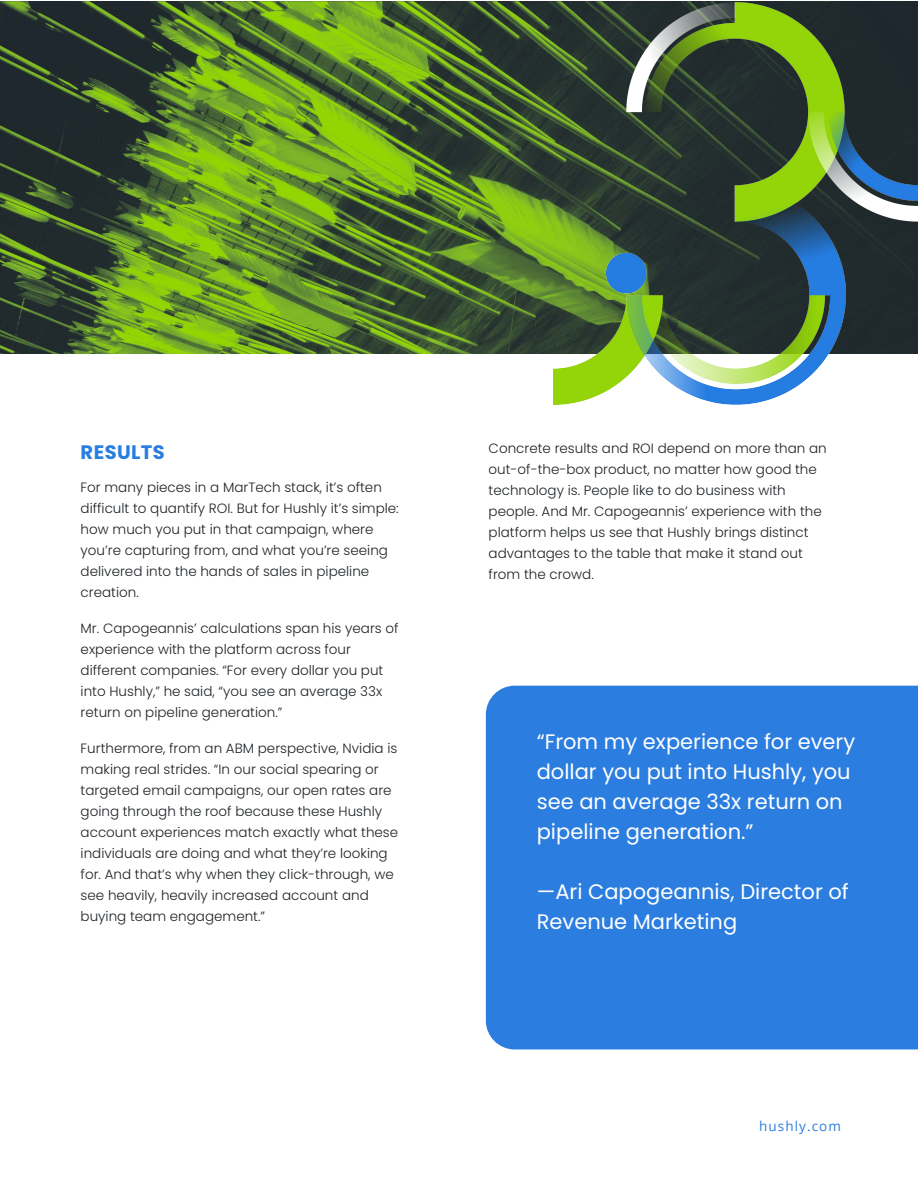
<style>
.page{position:relative;width:918px;height:1188px;background:#fff}
.page>*{position:absolute;margin:0;border:0;box-sizing:border-box;transform-origin:0 0}
.t1{font:21px/30px "Poppins";color:#fff}
.t2{font:700 19.5px "Poppins";letter-spacing:.02em;color:#2a7de0}
.t3{font:300 13.5px/21px "Poppins";color:#1f2327}
.t4{font:13.5px "Open Sans";letter-spacing:.08em;color:#2b7de0}
</style>
<div class="page">
<div style="left:486px;top:686px;width:432px;height:363px;background:#2b7de0"></div>
<img style="left:0;top:1px;width:918px;height:352px">
<img style="left:554px;top:3px;width:363px;height:402px">
<p class="t2" style="left:81px;top:441px;width:86px">RESULTS</p>
<p class="t3" style="left:81px;top:477px;width:320px">For many pieces in a MarTech stack, it’s often difficult to quantify ROI. But for Hushly it’s simple: how much you put in that campaign, where you’re capturing from, and what you’re seeing delivered into the hands of sales in pipeline creation.</p>
<p class="t3" style="left:81px;top:618px;width:319px">Mr. Capogeannis’ calculations span his years of experience with the platform across four different companies. “For every dollar you put into Hushly,” he said, “you see an average 33x return on pipeline generation.”</p>
<p class="t3" style="left:81px;top:738px;width:319px">Furthermore, from an ABM perspective, Nvidia is making real strides. “In our social spearing or targeted email campaigns, our open rates are going through the roof because these Hushly account experiences match exactly what these individuals are doing and what they’re looking for. And that’s why when they click-through, we see heavily, heavily increased account and buying team engagement.”</p>
<p class="t3" style="left:489px;top:438px;width:340px">Concrete results and ROI depend on more than an out-of-the-box product, no matter how good the technology is. People like to do business with people. And Mr. Capogeannis’ experience with the platform helps us see that Hushly brings distinct advantages to the table that make it stand out from the crowd.</p>
<h1 class="t1" style="left:537px;top:726px;width:320px">“From my experience for every dollar you put into Hushly, you see an average 33x return on pipeline generation.”</h1>
<h1 class="t1" style="left:537px;top:876px;width:314px">—Ari Capogeannis, Director of<br>Revenue Marketing</h1>
<p class="t4" style="left:759px;top:1117px;width:83px">hushly.com</p>
</div>
